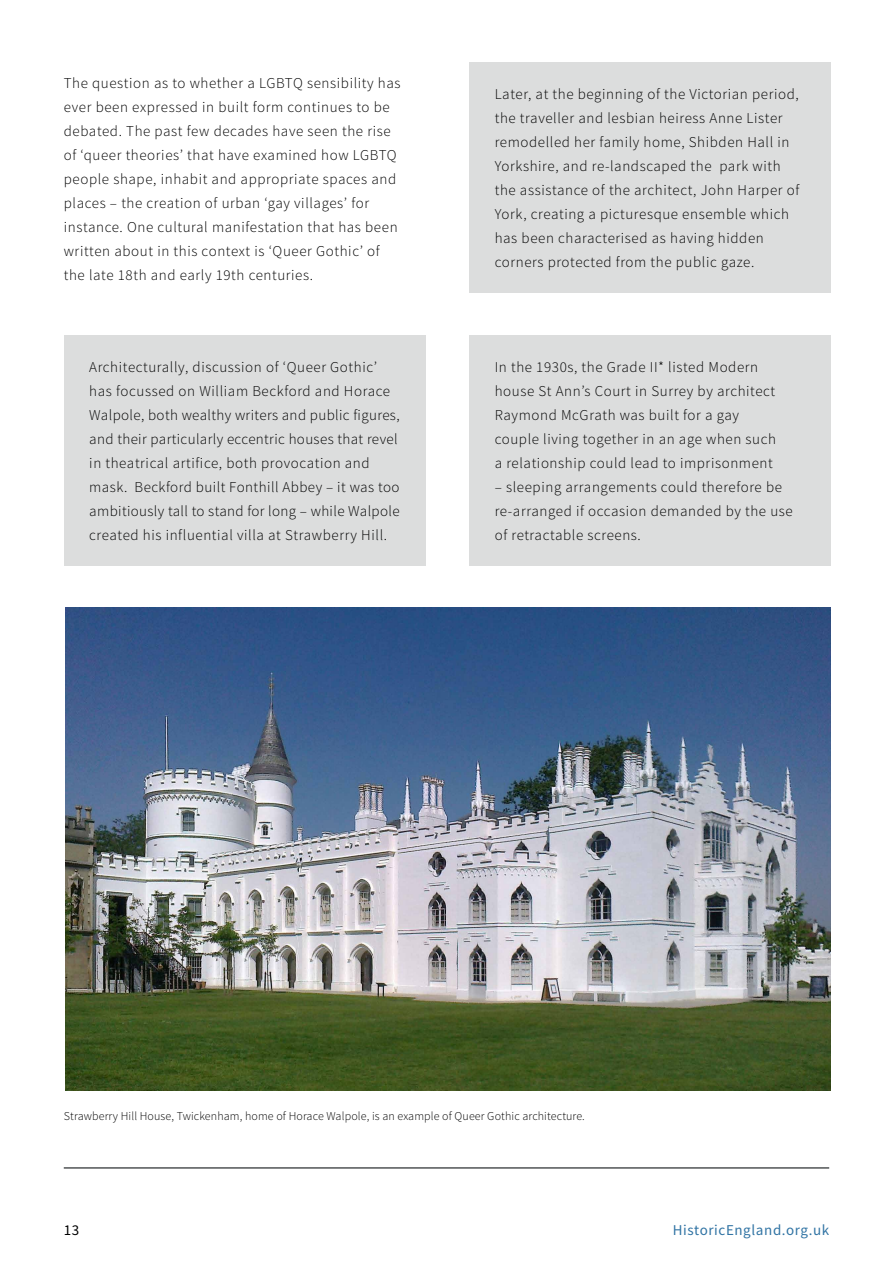
<style>
.page{position:relative;width:893px;height:1263px;background:#fff}
.page>*{position:absolute;margin:0;border:0;box-sizing:border-box;transform-origin:0 0}
.Body_Text{font:300 15px/24px "Source Sans Pro";letter-spacing:.04em;color:#000}
.body_text_2{font:300 15px/24px "Source Sans Pro";letter-spacing:.04em;color:#000}
.t1{font:15px "Source Sans Pro";letter-spacing:.04em;color:#3174a4}
.t2{font:15px "Source Sans Pro";color:#000}
.Caption_Text{font:300 12px "Source Sans Pro";letter-spacing:.01em;color:#000}
</style>
<div class="page">
<hr style="left:64px;top:1167px;width:765px;height:2px;background:#515455">
<div style="left:64px;top:335px;width:361px;height:230px;background:#dcdddd"></div>
<div style="left:469px;top:62px;width:362px;height:231px;background:#dcdddd"></div>
<div style="left:469px;top:335px;width:362px;height:230px;background:#dcdddd"></div>
<img style="left:65px;top:608px;width:766px;height:482px">
<p class="Body_Text" style="left:64px;top:71px;width:338px">The question as to whether a LGBTQ sensibility has ever been expressed in built form continues to be debated. The past few decades have seen the rise of ‘queer theories’ that have examined how LGBTQ people shape, inhabit and appropriate spaces and places – the creation of urban ‘gay villages’ for instance. One cultural manifestation that has been written about in this context is ‘Queer Gothic’ of the late 18th and early 19th centuries.</p>
<p class="Body_Text" style="left:89px;top:355px;width:312px">Architecturally, discussion of ‘Queer Gothic’ has focussed on William Beckford and Horace Walpole, both wealthy writers and public figures, and their particularly eccentric houses that revel in theatrical artifice, both provocation and mask. Beckford built Fonthill Abbey – it was too ambitiously tall to stand for long – while Walpole created his influential villa at Strawberry Hill.</p>
<p class="body_text_2" style="left:495px;top:82px;width:306px">Later, at the beginning of the Victorian period, the traveller and lesbian heiress Anne Lister remodelled her family home, Shibden Hall in Yorkshire, and re-landscaped the park with the assistance of the architect, John Harper of York, creating a picturesque ensemble which has been characterised as having hidden corners protected from the public gaze.</p>
<p class="Body_Text" style="left:495px;top:355px;width:283px">In the 1930s, the Grade II* listed Modern house St Ann’s Court in Surrey by architect Raymond McGrath was built for a gay couple living together in an age when such a relationship could lead to imprisonment</p>
<p class="Body_Text" style="left:495px;top:475px;width:300px">– sleeping arrangements could therefore be re-arranged if occasion demanded by the use of retractable screens.</p>
<p class="Caption_Text" style="left:64px;top:1109px;width:523px">Strawberry Hill House, Twickenham, home of Horace Walpole, is an example of Queer Gothic architecture.</p>
<p class="t2" style="left:64px;top:1220px;width:17px">13</p>
<p class="t1" style="left:673px;top:1220px;width:158px">HistoricEngland.org.uk</p>
</div>
